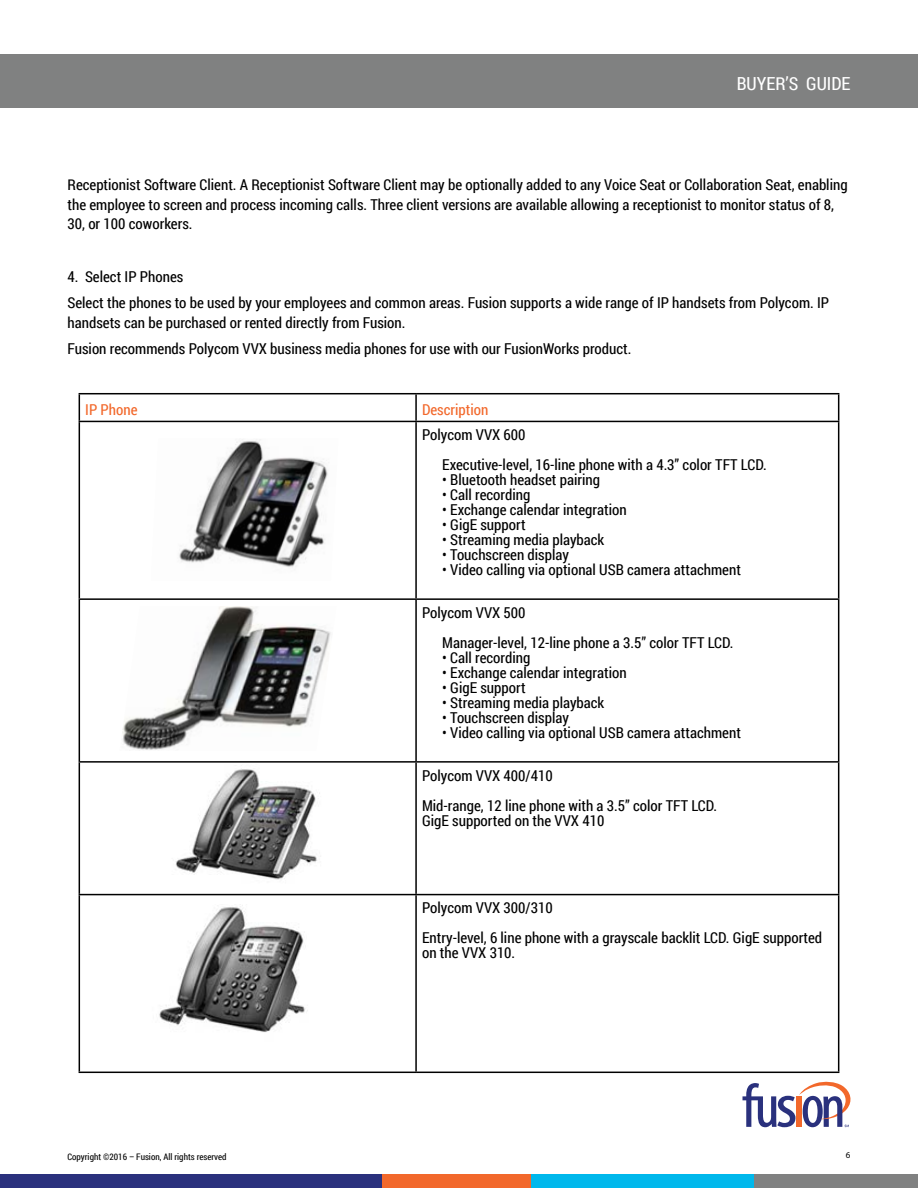
<style>
.page{position:relative;width:918px;height:1188px;background:#fff}
.page>*{position:absolute;margin:0;border:0;box-sizing:border-box;transform-origin:0 0}
.t1{font:18px "Roboto Condensed";color:#fff}
.t2{font:15px/30px "Roboto Condensed";color:#000}
.t3{font:15px "Roboto Condensed";color:#f2682b}
.t4{font:9px "Roboto Condensed";color:#000}
.t5{font:9px "Myriad Pro";color:#000}
</style>
<div class="page">
<svg style="left:743px;top:1082px;width:107px;height:45px"></svg>
<div style="left:0;top:54px;width:918px;height:54px;background:#808181"></div>
<div style="left:0;top:1174px;width:382px;height:14px;background:#2a317d"></div>
<div style="left:382px;top:1174px;width:149px;height:14px;background:#f2682b"></div>
<div style="left:531px;top:1174px;width:223px;height:14px;background:#00b8ec"></div>
<div style="left:754px;top:1174px;width:164px;height:14px;background:#808181"></div>
<hr style="left:79px;top:393px;width:337px;height:1px;background:#000">
<svg style="left:79px;top:394px;width:1px;height:27px"></svg>
<hr style="left:416px;top:393px;width:423px;height:1px;background:#000">
<hr style="left:415px;top:394px;width:2px;height:27px;background:#000">
<svg style="left:838px;top:394px;width:1px;height:27px"></svg>
<hr style="left:79px;top:421px;width:337px;height:1px;background:#000">
<hr style="left:79px;top:422px;width:1px;height:176px;background:#000">
<hr style="left:416px;top:421px;width:423px;height:1px;background:#000">
<hr style="left:415px;top:422px;width:2px;height:176px;background:#000">
<hr style="left:838px;top:422px;width:1px;height:176px;background:#000">
<hr style="left:79px;top:598px;width:337px;height:2px;background:#000">
<hr style="left:79px;top:600px;width:1px;height:161px;background:#000">
<hr style="left:416px;top:598px;width:423px;height:2px;background:#000">
<hr style="left:415px;top:600px;width:2px;height:161px;background:#000">
<hr style="left:838px;top:600px;width:1px;height:161px;background:#000">
<hr style="left:79px;top:761px;width:337px;height:2px;background:#000">
<hr style="left:79px;top:763px;width:1px;height:131px;background:#000">
<hr style="left:416px;top:761px;width:423px;height:2px;background:#000">
<hr style="left:415px;top:763px;width:2px;height:131px;background:#000">
<hr style="left:838px;top:763px;width:1px;height:131px;background:#000">
<hr style="left:79px;top:894px;width:337px;height:1px;background:#000">
<hr style="left:79px;top:895px;width:1px;height:177px;background:#000">
<hr style="left:416px;top:894px;width:423px;height:1px;background:#000">
<hr style="left:415px;top:895px;width:2px;height:177px;background:#000">
<hr style="left:838px;top:895px;width:1px;height:177px;background:#000">
<hr style="left:79px;top:1072px;width:337px;height:1px;background:#000">
<hr style="left:416px;top:1072px;width:423px;height:1px;background:#000">
<img style="left:179px;top:439px;width:149px;height:128px">
<img style="left:176px;top:769px;width:144px;height:111px">
<img style="left:159px;top:905px;width:149px;height:127px">
<img style="left:122px;top:606px;width:209px;height:144px">
<p class="t1" style="left:737px;top:72px;width:115px">BUYER’S GUIDE</p>
<p class="t2" style="left:68px;top:175px;width:782px;line-height:19.5px">Receptionist Software Client. A Receptionist Software Client may be optionally added to any Voice Seat or Collaboration Seat, enabling the employee to screen and process incoming calls. Three client versions are available allowing a receptionist to monitor status of 8,<br>30, or 100 coworkers.</p>
<p class="t2" style="left:68px;top:263px;width:763px;line-height:26.2px">4. Select IP Phones<br>Select the phones to be used by your employees and common areas. Fusion supports a wide range of IP handsets from Polycom. IP</p>
<p class="t2" style="left:68px;top:309px;width:563px;line-height:26.2px">handsets can be purchased or rented directly from Fusion.<br>Fusion recommends Polycom VVX business media phones for use with our FusionWorks product.</p>
<p class="t3" style="left:85px;top:400px;width:54px">IP Phone</p>
<p class="t3" style="left:422px;top:400px;width:68px">Description</p>
<p class="t2" style="left:442px;top:419px;width:324px;text-indent:-20px">Polycom VVX 600<br>Executive-level, 16-line phone with a 4.3” color TFT LCD.</p>
<p class="t2" style="left:442px;top:464px;width:159px">• Bluetooth headset pairing</p>
<p class="t2" style="left:442px;top:479px;width:90px">• Call recording</p>
<p class="t2" style="left:442px;top:494px;width:186px">• Exchange calendar integration</p>
<p class="t2" style="left:442px;top:509px;width:85px">• GigE support</p>
<p class="t2" style="left:442px;top:524px;width:164px">• Streaming media playback</p>
<p class="t2" style="left:442px;top:539px;width:128px">• Touchscreen display</p>
<p class="t2" style="left:442px;top:554px;width:300px">• Video calling via optional USB camera attachment</p>
<p class="t2" style="left:442px;top:597px;width:293px;text-indent:-20px">Polycom VVX 500<br>Manager-level, 12-line phone a 3.5” color TFT LCD.</p>
<p class="t2" style="left:442px;top:642px;width:90px">• Call recording</p>
<p class="t2" style="left:442px;top:657px;width:186px">• Exchange calendar integration</p>
<p class="t2" style="left:442px;top:672px;width:85px">• GigE support</p>
<p class="t2" style="left:442px;top:687px;width:164px">• Streaming media playback</p>
<p class="t2" style="left:442px;top:702px;width:128px">• Touchscreen display</p>
<p class="t2" style="left:442px;top:717px;width:300px">• Video calling via optional USB camera attachment</p>
<p class="t2" style="left:422px;top:760px;width:297px">Polycom VVX 400/410<br>Mid-range, 12 line phone with a 3.5” color TFT LCD.</p>
<p class="t2" style="left:422px;top:805px;width:184px">GigE supported on the VVX 410</p>
<p class="t2" style="left:422px;top:892px;width:402px">Polycom VVX 300/310<br>Entry-level, 6 line phone with a grayscale backlit LCD. GigE supported</p>
<p class="t2" style="left:422px;top:937px;width:93px">on the VVX 310.</p>
<p class="t4" style="left:68px;top:1151px;width:161px">Copyright ©2016 – Fusion, All rights reserved</p>
<p class="t5" style="left:846px;top:1149px;width:6px">6</p>
</div>
